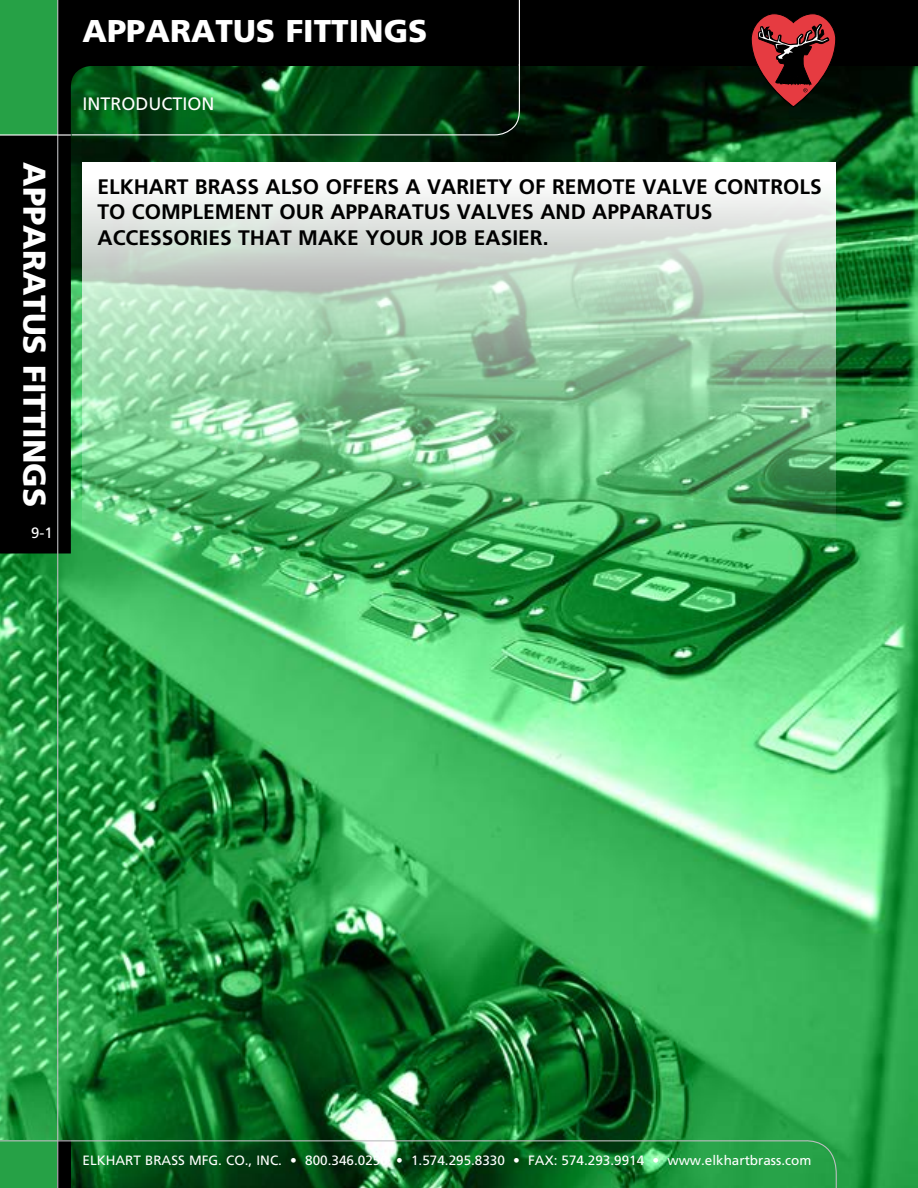
<style>
.page{position:relative;width:918px;height:1188px;background:#fff}
.page>*{position:absolute;margin:0;border:0;box-sizing:border-box;transform-origin:0 0}
.t1{font:900 31.5px "Frutiger LT Std";color:#fff}
.t2{font:700 21px/25.2px "Frutiger LT Std";color:#000}
.t3{font:18px "Frutiger LT Std";color:#fff}
.t4{font:15px "Frutiger LT Std";color:#fff}
.t5{font:13.5px "Frutiger LT Std";color:#fff}
</style>
<div class="page">
<img style="left:0;top:554px;width:918px;height:634px">
<svg style="left:82px;top:554px;width:754px;height:54px"></svg>
<img style="left:0;top:0;width:918px;height:554px">
<svg style="left:0;top:1139px;width:837px;height:49px"></svg>
<svg style="left:70px;top:63px;width:451px;height:73px"></svg>
<svg style="left:751px;top:13px;width:85px;height:94px"></svg>
<hr style="left:519px;top:0;width:1px;height:66px;background:#fff">
<div style="left:0;top:0;width:57px;height:135px;background:#26a146"></div>
<hr style="left:57px;top:0;width:1px;height:1188px;background:#bcbec0">
<hr style="left:0;top:134px;width:71px;height:2px;background:#fff">
<h1 class="t1" style="left:54px;top:162px;width:346px;rotate:90deg">APPARATUS FITTINGS</h1>
<p class="t4" style="left:31px;top:524px;width:23px">9-1</p>
<h1 class="t1" style="left:83px;top:11px;width:346px">APPARATUS FITTINGS</h1>
<p class="t3" style="left:83px;top:93px;width:134px">INTRODUCTION</p>
<p class="t2" style="left:98px;top:174px;width:726px">ELKHART BRASS ALSO OFFERS A VARIETY OF REMOTE VALVE CONTROLS<br>TO COMPLEMENT OUR APPARATUS VALVES AND APPARATUS<br>ACCESSORIES THAT MAKE YOUR JOB EASIER.</p>
<p class="t5" style="left:82px;top:1152px;width:730px">ELKHART BRASS MFG. CO., INC. • 800.346.0250 • 1.574.295.8330 • FAX: 574.293.9914 • www.elkhartbrass.com</p>
</div>
